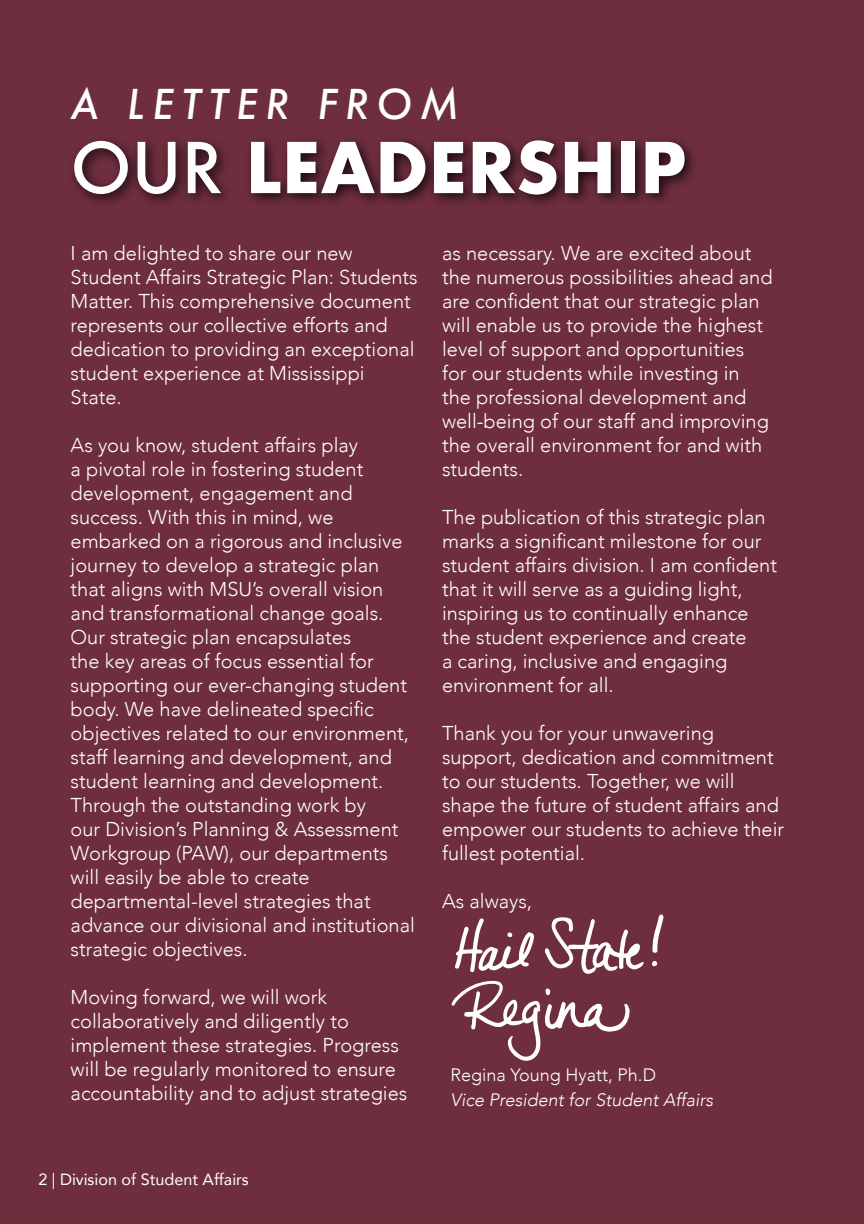
<style>
.page{position:relative;width:864px;height:1224px;background:#6e2e3e}
.page>*{position:absolute;margin:0;border:0;box-sizing:border-box;transform-origin:0 0}
.t1{font:700 68px "Futura";color:#fff}
.t2{font:italic 500 40px "Futura";letter-spacing:.2em;color:#fff}
.t3{font:300 20px/24px "Avenir";color:#fff}
.t4{font:italic 300 18px "Avenir";color:#fff}
.t5{font:300 18px "Avenir";color:#fff}
.t6{font:16.2px "Avenir";color:#fff}
.s1{font-weight:500}
</style>
<div class="page">
<div style="left:67px;top:134px;width:632px;height:75px;background:#000;opacity:.75"></div>
<svg style="left:652px;top:914px;width:12px;height:39px"></svg>
<svg style="left:652px;top:961px;width:5px;height:5px"></svg>
<svg style="left:455px;top:918px;width:79px;height:54px"></svg>
<svg style="left:545px;top:917px;width:99px;height:57px"></svg>
<svg style="left:451px;top:981px;width:179px;height:80px"></svg>
<h2 class="t2" style="left:71px;top:76px;width:390px">A LETTER FROM</h2>
<h1 class="t1" style="left:71px;top:118px;width:617px"><span class="s1">OUR</span> LEADERSHIP</h1>
<p class="t3" style="left:71px;top:241px;width:349px">I am delighted to share our new Student Affairs Strategic Plan: Students Matter. This comprehensive document represents our collective efforts and dedication to providing an exceptional student experience at Mississippi State.</p>
<p class="t3" style="left:71px;top:433px;width:346px">As you know, student affairs play<br>a pivotal role in fostering student development, engagement and success. With this in mind, we embarked on a rigorous and inclusive journey to develop a strategic plan that aligns with MSU’s overall vision and transformational change goals.<br>Our strategic plan encapsulates<br>the key areas of focus essential for supporting our ever-changing student body. We have delineated specific objectives related to our environment, staff learning and development, and student learning and development.<br>Through the outstanding work by<br>our Division’s Planning &amp; Assessment Workgroup (PAW), our departments will easily be able to create departmental-level strategies that advance our divisional and institutional strategic objectives.</p>
<p class="t3" style="left:71px;top:985px;width:338px">Moving forward, we will work collaboratively and diligently to implement these strategies. Progress will be regularly monitored to ensure accountability and to adjust strategies</p>
<p class="t3" style="left:442px;top:241px;width:332px">as necessary. We are excited about the numerous possibilities ahead and are confident that our strategic plan will enable us to provide the highest level of support and opportunities for our students while investing in the professional development and well-being of our staff and improving the overall environment for and with students.</p>
<p class="t3" style="left:442px;top:505px;width:336px">The publication of this strategic plan marks a significant milestone for our student affairs division. I am confident that it will serve as a guiding light, inspiring us to continually enhance the student experience and create<br>a caring, inclusive and engaging environment for all.</p>
<p class="t3" style="left:442px;top:721px;width:344px">Thank you for your unwavering support, dedication and commitment to our students. Together, we will shape the future of student affairs and empower our students to achieve their fullest potential.</p>
<p class="t3" style="left:442px;top:889px;width:92px">As always,</p>
<p class="t5" style="left:450px;top:1064px;width:207px">Regina Young Hyatt, Ph.D</p>
<p class="t4" style="left:450px;top:1089px;width:264px">Vice President for Student Affairs</p>
<p class="t6" style="left:38px;top:1167px;width:212px">2 | Division of Student Affairs</p>
</div>
